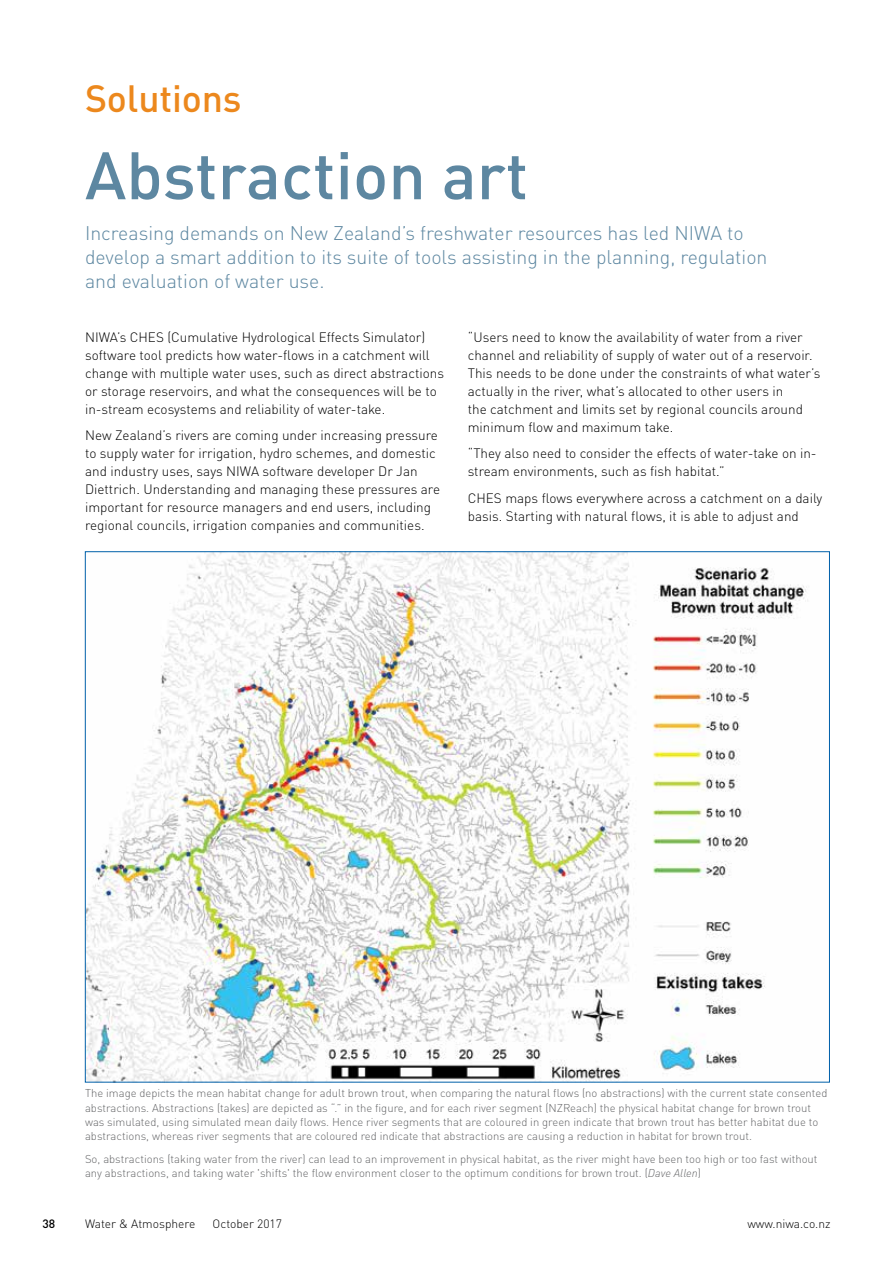
<style>
.page{position:relative;width:893px;height:1263px;background:#fff}
.page>*{position:absolute;margin:0;border:0;box-sizing:border-box;transform-origin:0 0}
.t1{font:500 66px "DIN Pro";color:#5d87a1}
.t2{font:500 37.5px "DIN Pro";letter-spacing:-.005em;color:#ec881d}
.t3{font:300 19.5px/24px "DIN Pro";color:#5d87a1}
.t4{font:300 13.5px/18px "DIN Pro";color:#000}
.t5{font:300 12px "DIN Pro";color:#000}
.t6{font:500 12px "DIN Pro";color:#000}
.t7{font:300 11.25px/14.2px "DIN Pro";color:#636466}
.s1{font-style:italic}
</style>
<div class="page">
<img style="left:87px;top:553px;width:720px;height:527px">
<h2 class="t2" style="left:85px;top:68px;width:158px">Solutions</h2>
<h1 class="t1" style="left:85px;top:122px;width:445px">Abstraction art</h1>
<h3 class="t3" style="left:85px;top:220px;width:684px">Increasing demands on New Zealand’s freshwater resources has led NIWA to develop a smart addition to its suite of tools assisting in the planning, regulation and evaluation of water use.</h3>
<p class="t4" style="left:85px;top:326px;width:360px">NIWA’s CHES (Cumulative Hydrological Effects Simulator) software tool predicts how water-flows in a catchment will change with multiple water uses, such as direct abstractions or storage reservoirs, and what the consequences will be to in-stream ecosystems and reliability of water-take.</p>
<p class="t4" style="left:85px;top:425px;width:357px">New Zealand’s rivers are coming under increasing pressure to supply water for irrigation, hydro schemes, and domestic and industry uses, says NIWA software developer Dr Jan Diettrich. Understanding and managing these pressures are important for resource managers and end users, including regional councils, irrigation companies and communities.</p>
<p class="t4" style="left:468px;top:326px;width:354px">“Users need to know the availability of water from a river channel and reliability of supply of water out of a reservoir.<br>This needs to be done under the constraints of what water’s actually in the river, what’s allocated to other users in<br>the catchment and limits set by regional councils around minimum flow and maximum take.</p>
<p class="t4" style="left:468px;top:443px;width:350px">“They also need to consider the effects of water-take on in&shy;stream environments, such as fish habitat.”</p>
<p class="t4" style="left:468px;top:487px;width:356px">CHES maps flows everywhere across a catchment on a daily basis. Starting with natural flows, it is able to adjust and</p>
<p class="t7" style="left:85px;top:1085px;width:744px">The image depicts the mean habitat change for adult brown trout, when comparing the natural flows (no abstractions) with the current state consented abstractions. Abstractions (takes) are depicted as “.” in the figure, and for each river segment (NZReach) the physical habitat change for brown trout was simulated, using simulated mean daily flows. Hence river segments that are coloured in green indicate that brown trout has better habitat due to abstractions, whereas river segments that are coloured red indicate that abstractions are causing a reduction in habitat for brown trout.</p>
<p class="t7" style="left:85px;top:1151px;width:734px">So, abstractions (taking water from the river) can lead to an improvement in physical habitat, as the river might have been too high or too fast without any abstractions, and taking water 'shifts' the flow environment closer to the optimum conditions for brown trout. (<span class="s1">Dave Allen</span>)</p>
<p class="t6" style="left:43px;top:1214px;width:14px">38</p>
<p class="t5" style="left:85px;top:1215px;width:112px">Water &amp; Atmosphere</p>
<p class="t5" style="left:213px;top:1215px;width:71px">October 2017</p>
<p class="t5" style="left:747px;top:1215px;width:85px">www.niwa.co.nz</p>
</div>
